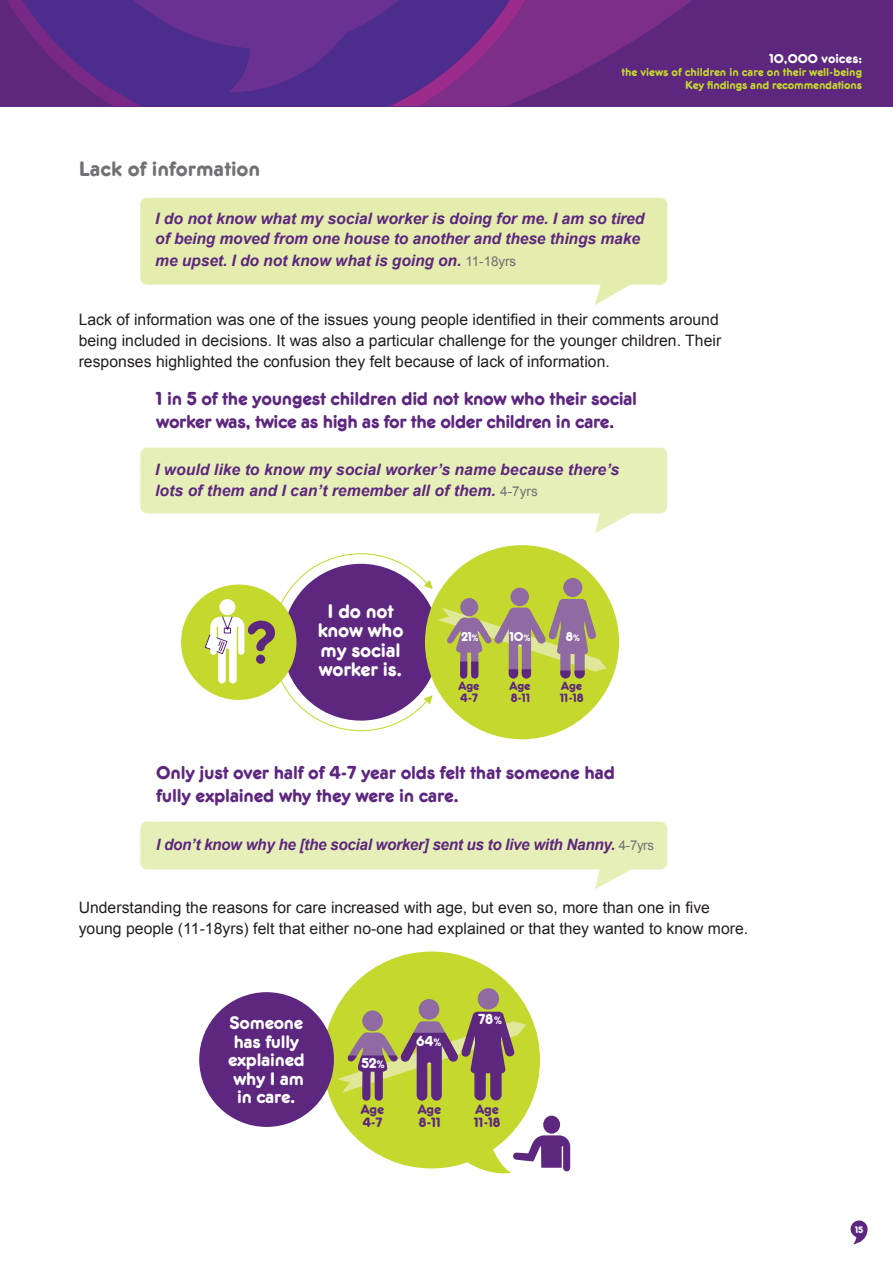
<style>
.page{position:relative;width:893px;height:1263px;background:#fff}
.page>*{position:absolute;margin:0;border:0;box-sizing:border-box;transform-origin:0 0}
.t1{font:21.75px "Frankfurter Medium Plain";color:#717074}
.t2{font:20.4px/19.5px "Frankfurter Medium Plain";letter-spacing:-.01em;color:#fff;text-align:center}
.t3{font:19.5px/22.5px "Frankfurter Medium Plain";letter-spacing:-.015em;color:#5d277f}
.t4{font:19.05px/18.6px "Frankfurter Medium Plain";letter-spacing:-.015em;color:#fff;text-align:center}
.t5{font:15.75px/21px "Arial";color:#231f20}
.t6{font:italic 700 15.75px/20.2px "Arial";letter-spacing:-.005em;color:#5d277f}
.t7{font:15.15px "Frankfurter Medium Plain";color:#fff}
.t8{font:15px "Frankfurter Medium Plain";color:#fff}
.t9{font:14.1px/13.6px "Frankfurter Medium Plain";letter-spacing:-.005em;color:#5d277f}
.t10{font:13.5px "Frankfurter Medium Plain";color:#fff}
.t11{font:13.35px "Frankfurter Medium Plain";color:#fff}
.t12{font:12.75px/12.1px "Frankfurter Medium Plain";letter-spacing:-.005em;color:#5d277f}
.t13{font:12px/12.8px "Frankfurter Medium Plain";letter-spacing:-.005em;color:#c4d82d;text-align:right}
.t14{font:9.75px "Frankfurter Medium Plain";color:#fff}
.s1{font-weight:400;font-style:normal;font-size:13.5px;color:#717074}
.s2{font-size:9.75px}
.s3{font-size:11.4px}
</style>
<div class="page">
<svg style="left:850px;top:1220px;width:17px;height:24px"></svg>
<div style="left:0;top:0;width:893px;height:106px;background:#5d277f"></div>
<svg style="left:7px;top:0;width:685px;height:106px"></svg>
<svg style="left:140px;top:198px;width:527px;height:107px;fill:#e4ecae"></svg>
<svg style="left:140px;top:822px;width:527px;height:67px"></svg>
<svg style="left:140px;top:448px;width:527px;height:85px"></svg>
<svg style="left:424px;top:580px;width:9px;height:9px"></svg>
<svg style="left:424px;top:695px;width:9px;height:9px"></svg>
<div style="left:282px;top:564px;width:157px;height:157px;background:#5d277f;border-radius:50%"></div>
<div style="left:323px;top:951px;width:217px;height:217px;background:#c4d82d;border-radius:50%"></div>
<div style="left:199px;top:992px;width:135px;height:135px;background:#5d277f;border-radius:50%"></div>
<svg style="left:362px;top:1010px;width:21px;height:21px"></svg>
<div style="left:478px;top:988px;width:21px;height:21px;background:#8f6aa3;border-radius:50%"></div>
<div style="left:419px;top:999px;width:20px;height:21px;background:#8f6aa3;border-radius:50%"></div>
<svg style="left:337px;top:1012px;width:233px;height:161px"></svg>
<div style="left:425px;top:545px;width:194px;height:194px;background:#c4d82d;border-radius:50%"></div>
<div style="left:563px;top:578px;width:19px;height:19px;background:#8f6aa3;border-radius:50%"></div>
<div style="left:510px;top:588px;width:19px;height:18px;background:#8f6aa3;border-radius:50%"></div>
<svg style="left:438px;top:599px;width:169px;height:79px"></svg>
<div style="left:181px;top:584px;width:115px;height:116px;background:#c4d82d;border-radius:50%"></div>
<div style="left:219px;top:599px;width:16px;height:16px;background:#fff;border-radius:50%"></div>
<svg style="left:204px;top:616px;width:71px;height:67px"></svg>
<p class="t10" style="left:769px;top:51px;width:94px">10,000 voices:</p>
<p class="t13" style="left:621px;top:66px;width:242px">the views of children in care on their well-being<br>Key findings and recommendations</p>
<h1 class="t1" style="left:79px;top:157px;width:183px">Lack of information</h1>
<p class="t6" style="left:155px;top:209px;width:491px">I do not know what my social worker is doing for me. I am so tired of being moved from one house to another and these things make</p>
<p class="t6" style="left:155px;top:251px;width:362px">me upset. I do not know what is going on. <span class="s1">11-18yrs</span></p>
<p class="t5" style="left:79px;top:309px;width:644px">Lack of information was one of the issues young people identified in their comments around being included in decisions. It was also a particular challenge for the younger children. Their responses highlighted the confusion they felt because of lack of information.</p>
<p class="t3" style="left:156px;top:388px;width:482px">1 in 5 of the youngest children did not know who their social worker was, twice as high as for the older children in care.</p>
<p class="t6" style="left:155px;top:459px;width:466px;line-height:21.3px">I would like to know my social worker’s name because there’s lots of them and I can’t remember all of them. <span class="s1">4-7yrs</span></p>
<p class="t2" style="left:318px;top:602px;width:87px">I do not know who my social worker is.</p>
<p class="t11" style="left:461px;top:629px;width:19px">21<span class="s2">%</span></p>
<p class="t11" style="left:510px;top:629px;width:22px">10<span class="s2">%</span></p>
<p class="t10" style="left:566px;top:629px;width:16px">8<span class="s2">%</span></p>
<p class="t12" style="left:459px;top:680px;width:22px">Age<br>4-7</p>
<p class="t12" style="left:510px;top:680px;width:22px">Age<br>8-11</p>
<p class="t12" style="left:560px;top:680px;width:25px">Age<br>11-18</p>
<p class="t3" style="left:156px;top:761px;width:460px;line-height:23.2px">Only just over half of 4-7 year olds felt that someone had fully explained why they were in care.</p>
<p class="t6" style="left:156px;top:834px;width:499px">I don’t know why he [the social worker] sent us to live with Nanny. <span class="s1">4-7yrs</span></p>
<p class="t5" style="left:79px;top:897px;width:671px">Understanding the reasons for care increased with age, but even so, more than one in five young people (11-18yrs) felt that either no-one had explained or that they wanted to know more.</p>
<p class="t4" style="left:229px;top:1014px;width:75px">Someone</p>
<p class="t7" style="left:478px;top:1011px;width:25px">78<span class="s3">%</span></p>
<p class="t4" style="left:228px;top:1032px;width:78px">has fully explained why I am in care.</p>
<p class="t8" style="left:416px;top:1032px;width:27px">64<span class="s3">%</span></p>
<p class="t8" style="left:361px;top:1055px;width:25px">52<span class="s3">%</span></p>
<p class="t9" style="left:361px;top:1102px;width:25px">Age<br>4-7</p>
<p class="t9" style="left:418px;top:1102px;width:25px">Age<br>8-11</p>
<p class="t9" style="left:474px;top:1102px;width:28px">Age<br>11-18</p>
<p class="t14" style="left:855px;top:1224px;width:10px">15</p>
</div>
